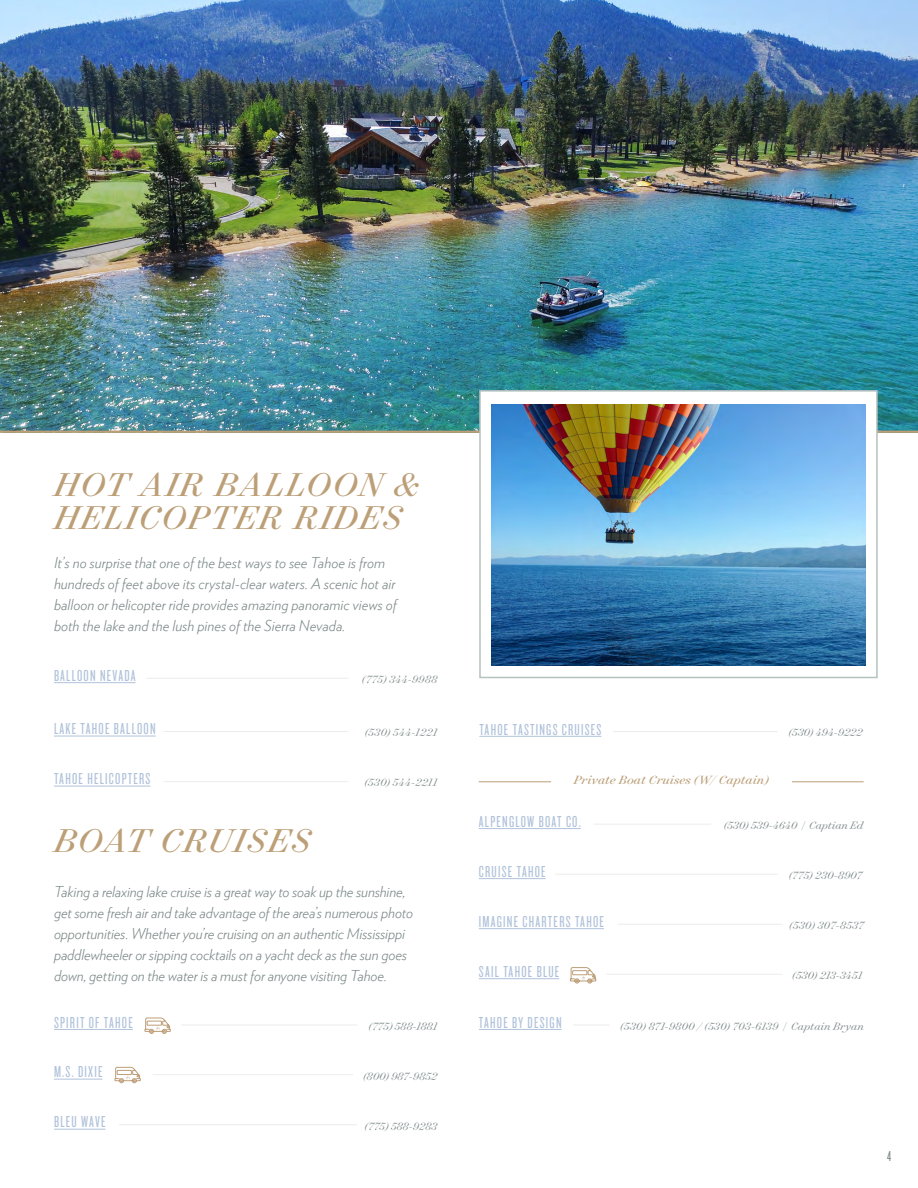
<style>
.page{position:relative;width:918px;height:1188px;background:#fff}
.page>*{position:absolute;margin:0;border:0;box-sizing:border-box;transform-origin:0 0}
.t1{font:italic 37.5px/33px "Surveyor Display";letter-spacing:.05em;color:#bc9f77}
.t2{font:16.5px "Knockout HTF27 Junior Bantamwt";letter-spacing:.075em;color:#b0c2da}
.t3{font:italic 300 15px/21px "Verlag";letter-spacing:-.005em;color:#7b8787}
.t4{font:15px "Knockout HTF27 Junior Bantamwt";color:#7b8787}
.t5{font:italic 13.5px "Surveyor Display";letter-spacing:.01em;color:#bc9f77}
.t6{font:italic 300 12px "Surveyor Display";letter-spacing:.005em;color:#7b8787}
</style>
<div class="page">
<hr style="left:54px;top:736px;width:102px;height:1px;background:#b0c2da">
<hr style="left:164px;top:731px;width:184px;height:1px;background:#ececeb">
<hr style="left:54px;top:682px;width:82px;height:1px;background:#b0c2da">
<hr style="left:146px;top:678px;width:202px;height:1px;background:#ececeb">
<hr style="left:54px;top:786px;width:96px;height:1px;background:#b0c2da">
<hr style="left:164px;top:781px;width:184px;height:1px;background:#ececeb">
<img style="left:0;top:0;width:918px;height:431px">
<hr style="left:0;top:431px;width:918px;height:2px;background:#bc9f77">
<hr style="left:479px;top:736px;width:122px;height:1px;background:#b0c2da">
<hr style="left:613px;top:731px;width:164px;height:1px;background:#ececeb">
<hr style="left:479px;top:878px;width:67px;height:1px;background:#b0c2da">
<hr style="left:555px;top:874px;width:223px;height:1px;background:#ececeb">
<hr style="left:479px;top:828px;width:102px;height:1px;background:#b0c2da">
<hr style="left:594px;top:824px;width:117px;height:1px;background:#ececeb">
<hr style="left:479px;top:782px;width:385px;height:1px;background:#bc9f77">
<div style="left:551px;top:771px;width:240px;height:21px;background:#fff"></div>
<hr style="left:479px;top:1029px;width:83px;height:1px;background:#b0c2da">
<hr style="left:573px;top:1025px;width:36px;height:1px;background:#ececeb">
<hr style="left:479px;top:928px;width:125px;height:1px;background:#b0c2da">
<hr style="left:618px;top:924px;width:164px;height:1px;background:#ececeb">
<div style="left:479px;top:390px;width:399px;height:288px;background:#fff;border:2px solid #b6c1c0"></div>
<img style="left:492px;top:404px;width:373px;height:261px">
<hr style="left:479px;top:978px;width:80px;height:1px;background:#b0c2da">
<hr style="left:606px;top:974px;width:176px;height:1px;background:#ececeb">
<svg style="left:570px;top:967px;width:26px;height:16px"></svg>
<hr style="left:54px;top:1029px;width:79px;height:1px;background:#b0c2da">
<hr style="left:181px;top:1025px;width:176px;height:1px;background:#ececeb">
<svg style="left:145px;top:1018px;width:26px;height:16px"></svg>
<hr style="left:54px;top:1079px;width:48px;height:1px;background:#b0c2da">
<hr style="left:153px;top:1074px;width:200px;height:1px;background:#ececeb">
<svg style="left:115px;top:1067px;width:26px;height:16px"></svg>
<hr style="left:54px;top:1129px;width:52px;height:1px;background:#b0c2da">
<hr style="left:119px;top:1124px;width:238px;height:1px;background:#ececeb">
<h1 class="t1" style="left:54px;top:466px;width:367px">HOT AIR BALLOON &amp;<br>HELICOPTER RIDES</h1>
<p class="t3" style="left:54px;top:552px;width:344px">It’s no surprise that one of the best ways to see Tahoe is from hundreds of feet above its crystal-clear waters. A scenic hot air balloon or helicopter ride provides amazing panoramic views of both the lake and the lush pines of the Sierra Nevada.</p>
<p class="t2" style="left:54px;top:667px;width:83px">BALLOON NEVADA</p>
<p class="t6" style="left:362px;top:672px;width:77px">(775) 344-9988</p>
<p class="t2" style="left:54px;top:721px;width:103px">LAKE TAHOE BALLOON</p>
<p class="t6" style="left:365px;top:725px;width:74px">(530) 544-1221</p>
<p class="t2" style="left:54px;top:771px;width:98px">TAHOE HELICOPTERS</p>
<p class="t6" style="left:364px;top:775px;width:74px">(530) 544-2211</p>
<h1 class="t1" style="left:54px;top:823px;width:258px">BOAT CRUISES</h1>
<p class="t3" style="left:54px;top:880px;width:360px">Taking a relaxing lake cruise is a great way to soak up the sunshine, get some fresh air and take advantage of the area’s numerous photo opportunities. Whether you’re cruising on an authentic Mississippi paddlewheeler or sipping cocktails on a yacht deck as the sun goes down, getting on the water is a must for anyone visiting Tahoe.</p>
<p class="t2" style="left:54px;top:1014px;width:80px">SPIRIT OF TAHOE</p>
<p class="t6" style="left:368px;top:1019px;width:70px">(775) 588-1881</p>
<p class="t2" style="left:54px;top:1064px;width:50px">M.S. DIXIE</p>
<p class="t6" style="left:363px;top:1068px;width:75px">(800) 987-9852</p>
<p class="t2" style="left:54px;top:1114px;width:53px">BLEU WAVE</p>
<p class="t6" style="left:365px;top:1119px;width:74px">(775) 588-9283</p>
<p class="t2" style="left:479px;top:721px;width:124px">TAHOE TASTINGS CRUISES</p>
<p class="t6" style="left:788px;top:725px;width:76px">(530) 494-9222</p>
<p class="t5" style="left:574px;top:771px;width:197px">Private Boat Cruises (W/ Captain)</p>
<p class="t2" style="left:479px;top:813px;width:103px">ALPENGLOW BOAT CO.</p>
<p class="t6" style="left:724px;top:818px;width:141px">(530) 539-4640 | Captian Ed</p>
<p class="t2" style="left:479px;top:863px;width:68px">CRUISE TAHOE</p>
<p class="t6" style="left:789px;top:868px;width:75px">(775) 230-8907</p>
<p class="t2" style="left:479px;top:913px;width:127px">IMAGINE CHARTERS TAHOE</p>
<p class="t6" style="left:789px;top:918px;width:76px">(530) 307-8537</p>
<p class="t2" style="left:479px;top:963px;width:82px">SAIL TAHOE BLUE</p>
<p class="t6" style="left:792px;top:968px;width:71px">(530) 213-3451</p>
<p class="t2" style="left:479px;top:1014px;width:84px">TAHOE BY DESIGN</p>
<p class="t6" style="left:620px;top:1019px;width:245px">(530) 871-9800 / (530) 703-6139 | Captain Bryan</p>
<p class="t4" style="left:887px;top:1149px;width:5px">4</p>
</div>
